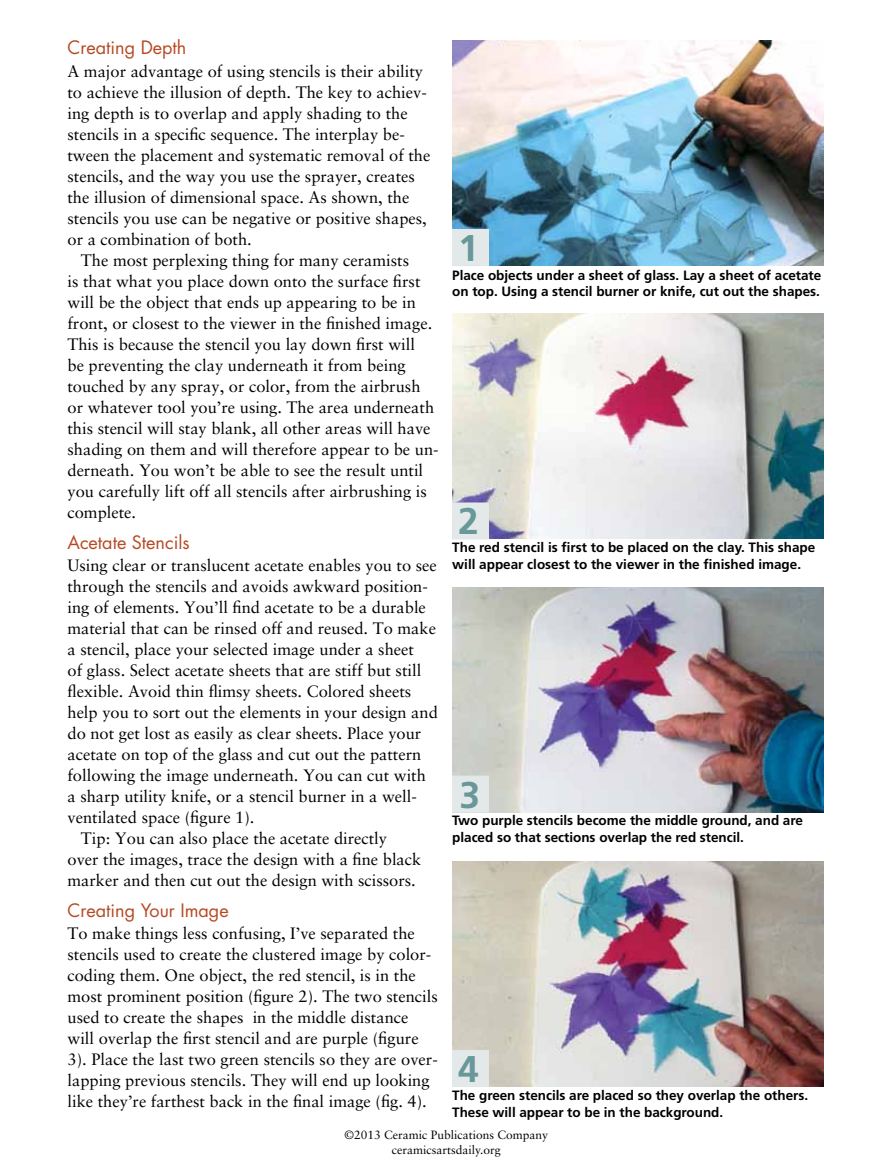
<style>
.page{position:relative;width:891px;height:1175px;background:#fff}
.page>*{position:absolute;margin:0;border:0;box-sizing:border-box;transform-origin:0 0}
.t1{font:700 37.2px "Frutiger";color:#68989a}
.t2{font:18px "Futura";color:#b64923}
.t3{font:16.5px/21px "Sabon";color:#000}
.t4{font:700 13.5px/16.5px "Frutiger";color:#000}
.t5{font:12px/14.4px "Sabon";color:#000;text-align:center}
</style>
<div class="page">
<img style="left:452px;top:40px;width:372px;height:226px">
<img style="left:452px;top:314px;width:372px;height:225px">
<img style="left:452px;top:587px;width:372px;height:225px">
<img style="left:452px;top:861px;width:372px;height:225px">
<div style="left:452px;top:229px;width:37px;height:37px;background:#e3e9e9"></div>
<div style="left:452px;top:503px;width:37px;height:36px;background:#e3e9e9"></div>
<div style="left:452px;top:776px;width:37px;height:36px;background:#e3e9e9"></div>
<div style="left:452px;top:1050px;width:37px;height:36px;background:#e3e9e9"></div>
<p class="t2" style="left:67px;top:36px;width:120px">Creating Depth</p>
<p class="t3" style="left:67px;top:60px;width:364px">A major advantage of using stencils is their ability to achieve the illusion of depth. The key to achiev&shy;ing depth is to overlap and apply shading to the stencils in a specific sequence. The interplay be&shy;tween the placement and systematic removal of the stencils, and the way you use the sprayer, creates the illusion of dimensional space. As shown, the stencils you use can be negative or positive shapes, or a combination of both.</p>
<p class="t3" style="left:67px;top:249px;width:373px;text-indent:13px">The most perplexing thing for many ceramists<br>is that what you place down onto the surface first will be the object that ends up appearing to be in front, or closest to the viewer in the finished image.<br>This is because the stencil you lay down first will<br>be preventing the clay underneath it from being touched by any spray, or color, from the airbrush or whatever tool you’re using. The area underneath this stencil will stay blank, all other areas will have shading on them and will therefore appear to be un&shy;derneath. You won’t be able to see the result until you carefully lift off all stencils after airbrushing is complete.</p>
<p class="t2" style="left:67px;top:530px;width:124px">Acetate Stencils</p>
<p class="t3" style="left:67px;top:554px;width:371px">Using clear or translucent acetate enables you to see</p>
<p class="t3" style="left:67px;top:575px;width:362px">through the stencils and avoids awkward position-</p>
<p class="t3" style="left:67px;top:596px;width:360px">ing of elements. You’ll find acetate to be a durable</p>
<p class="t3" style="left:67px;top:617px;width:370px">material that can be rinsed off and reused. To make</p>
<p class="t3" style="left:67px;top:638px;width:348px">a stencil, place your selected image under a sheet</p>
<p class="t3" style="left:67px;top:659px;width:355px">of glass. Select acetate sheets that are stiff but still</p>
<p class="t3" style="left:67px;top:680px;width:345px">flexible. Avoid thin flimsy sheets. Colored sheets</p>
<p class="t3" style="left:67px;top:701px;width:372px">help you to sort out the elements in your design and</p>
<p class="t3" style="left:67px;top:722px;width:355px">do not get lost as easily as clear sheets. Place your</p>
<p class="t3" style="left:67px;top:743px;width:355px">acetate on top of the glass and cut out the pattern</p>
<p class="t3" style="left:67px;top:764px;width:360px">following the image underneath. You can cut with</p>
<p class="t3" style="left:67px;top:785px;width:351px">a sharp utility knife, or a stencil burner in a well-</p>
<p class="t3" style="left:67px;top:806px;width:189px">ventilated space (figure 1).</p>
<p class="t3" style="left:81px;top:827px;width:308px">Tip: You can also place the acetate directly</p>
<p class="t3" style="left:67px;top:848px;width:355px">over the images, trace the design with a fine black</p>
<p class="t3" style="left:67px;top:869px;width:350px">marker and then cut out the design with scissors.</p>
<p class="t2" style="left:67px;top:898px;width:163px">Creating Your Image</p>
<p class="t3" style="left:67px;top:922px;width:372px">To make things less confusing, I’ve separated the stencils used to create the clustered image by color&shy;coding them. One object, the red stencil, is in the most prominent position (figure 2). The two stencils used to create the shapes in the middle distance will overlap the first stencil and are purple (figure 3). Place the last two green stencils so they are over&shy;lapping previous stencils. They will end up looking like they’re farthest back in the final image (fig. 4).</p>
<h1 class="t1" style="left:458px;top:226px;width:22px">1</h1>
<p class="t4" style="left:452px;top:267px;width:371px">Place objects under a sheet of glass. Lay a sheet of acetate on top. Using a stencil burner or knife, cut out the shapes.</p>
<h1 class="t1" style="left:458px;top:499px;width:22px">2</h1>
<p class="t4" style="left:452px;top:539px;width:365px">The red stencil is first to be placed on the clay. This shape will appear closest to the viewer in the finished image.</p>
<h1 class="t1" style="left:459px;top:772px;width:22px">3</h1>
<p class="t4" style="left:452px;top:812px;width:352px">Two purple stencils become the middle ground, and are placed so that sections overlap the red stencil.</p>
<h1 class="t1" style="left:458px;top:1047px;width:22px">4</h1>
<p class="t4" style="left:452px;top:1087px;width:357px">The green stencils are placed so they overlap the others.<br>These will appear to be in the background.</p>
<p class="t5" style="left:344px;top:1127px;width:205px">©2013 Ceramic Publications Company ceramicsartsdaily.org</p>
</div>
